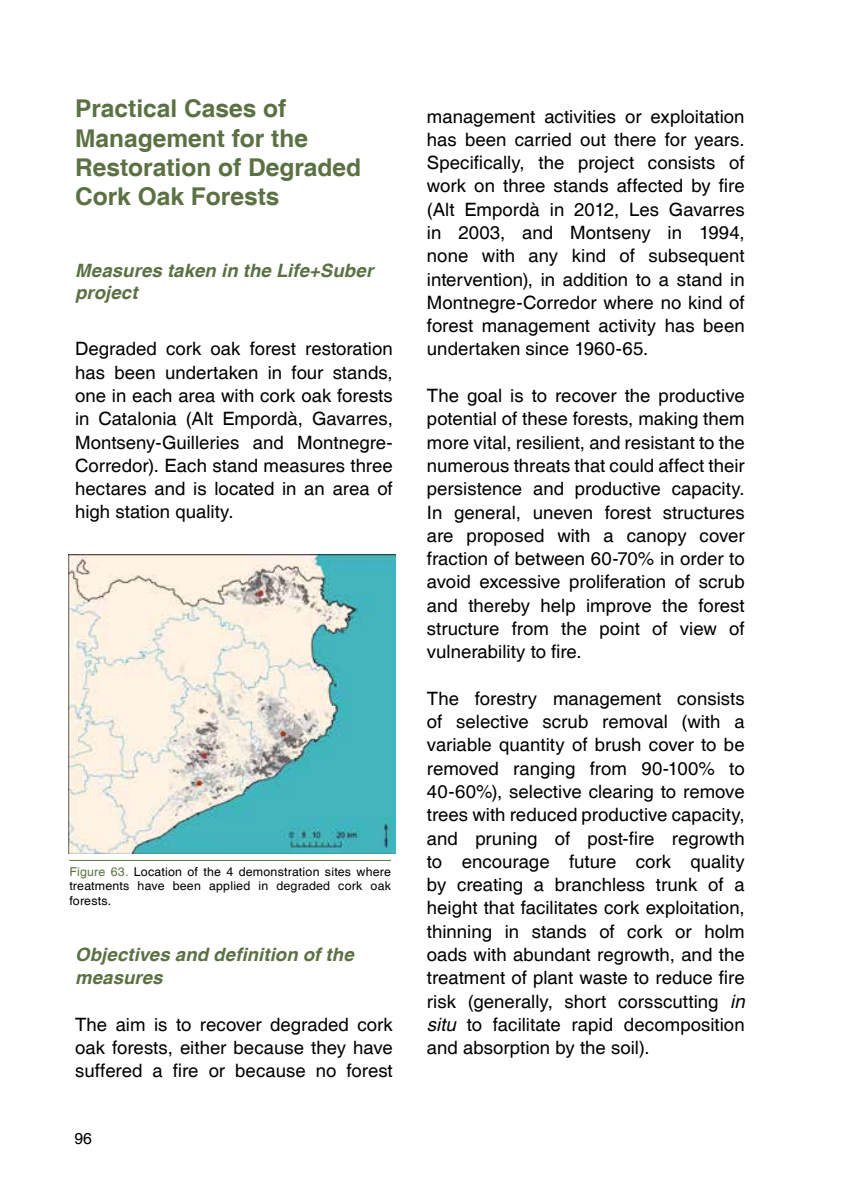
<style>
.page{position:relative;width:844px;height:1191px;background:#fff}
.page>*{position:absolute;margin:0;border:0;box-sizing:border-box;transform-origin:0 0}
.t1{font:700 24.5px/29.4px "Helvetica";color:#5c7143}
.t2{font:18.38px/23.3px "Helvetica";color:#000;text-align:justify}
.t3{font:italic 700 18.38px/22.1px "Helvetica";letter-spacing:.005em;color:#5c7143}
.t4{font:15.75px "Helvetica";color:#000}
.t5{font:12.25px/14.7px "Helvetica";letter-spacing:.015em;color:#000;text-align:justify}
.s1{color:#5c7143}
.s2{font-style:italic}
</style>
<div class="page">
<img style="left:69px;top:555px;width:326px;height:298px">
<hr style="left:69px;top:860px;width:322px;height:1px;background:#5c7143">
<h1 class="t1" style="left:75px;top:95px;width:287px">Practical Cases of<br>Management for the<br>Restoration of Degraded<br>Cork Oak Forests</h1>
<p class="t3" style="left:75px;top:260px;width:300px">Measures taken in the Life+Suber project</p>
<p class="t2" style="left:75px;top:338px;width:319px">Degraded cork oak forest restoration has been undertaken in four stands, one in each area with cork oak forests in Catalonia (Alt Empordà, Gavarres, Montseny-Guilleries and Montnegre-Corredor). Each stand measures three hectares and is located in an area of high station quality.</p>
<p class="t5" style="left:69px;top:864px;width:323px"><span class="s1">Figure 63.</span> Location of the 4 demonstration sites where treatments have been applied in degraded cork oak forests.</p>
<p class="t3" style="left:75px;top:943px;width:280px;line-height:23.3px">Objectives and definition of the measures</p>
<p class="t2" style="left:75px;top:1013px;width:319px">The aim is to recover degraded cork oak forests, either because they have suffered a fire or because no forest</p>
<p class="t4" style="left:74px;top:1129px;width:19px">96</p>
<p class="t2" style="left:427px;top:105px;width:319px">management activities or exploitation has been carried out there for years.<br>Specifically, the project consists of work on three stands affected by fire (Alt Empordà in 2012, Les Gavarres in 2003, and Montseny in 1994, none with any kind of subsequent intervention), in addition to a stand in Montnegre-Corredor where no kind of forest management activity has been undertaken since 1960-65.</p>
<p class="t2" style="left:427px;top:384px;width:319px">The goal is to recover the productive potential of these forests, making them more vital, resilient, and resistant to the numerous threats that could affect their persistence and productive capacity.<br>In general, uneven forest structures are proposed with a canopy cover fraction of between 60-70% in order to avoid excessive proliferation of scrub and thereby help improve the forest structure from the point of view of vulnerability to fire.</p>
<p class="t2" style="left:427px;top:687px;width:319px">The forestry management consists of selective scrub removal (with a variable quantity of brush cover to be removed ranging from 90-100% to 40-60%), selective clearing to remove trees with reduced productive capacity, and pruning of post-fire regrowth to encourage future cork quality by creating a branchless trunk of a height that facilitates cork exploitation, thinning in stands of cork or holm oads with abundant regrowth, and the treatment of plant waste to reduce fire risk (generally, short corsscutting <span class="s2">in situ</span> to facilitate rapid decomposition and absorption by the soil).</p>
</div>
